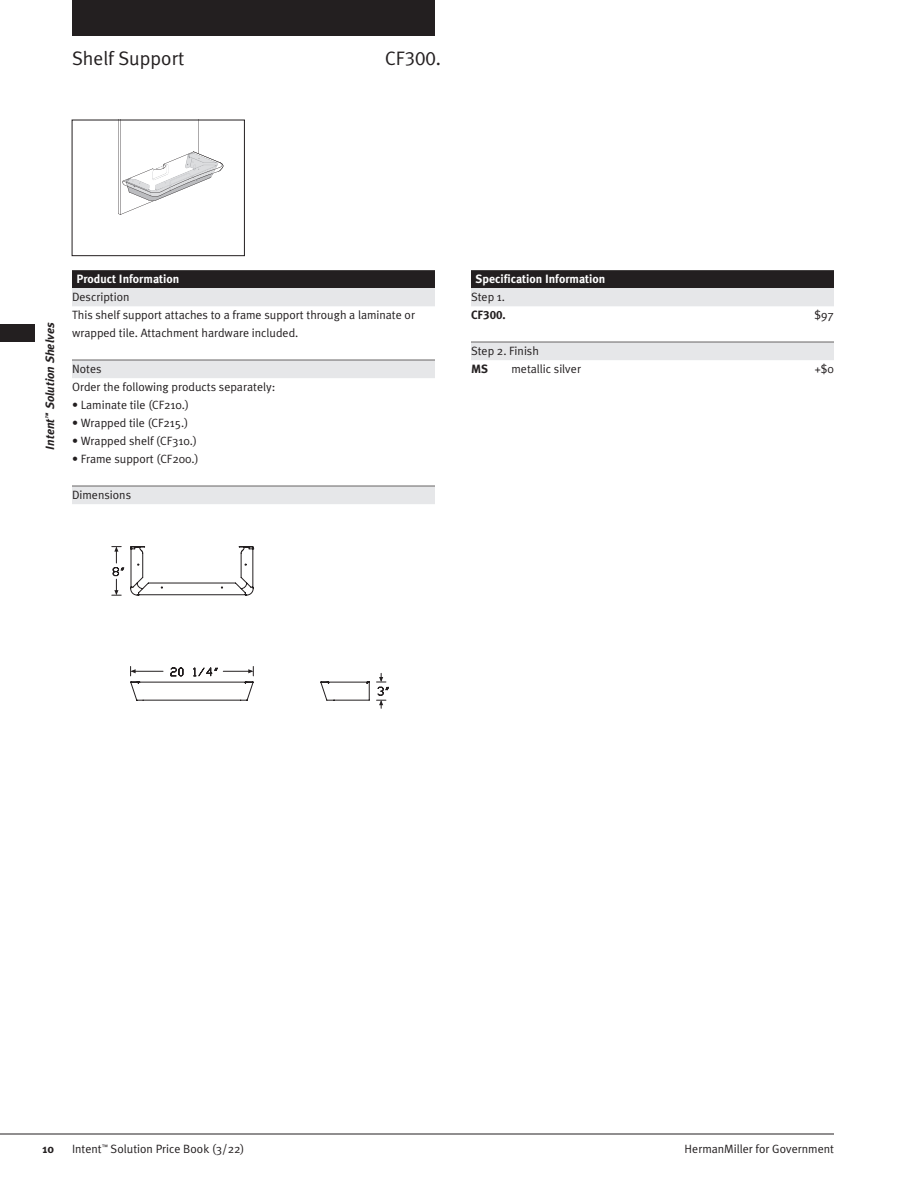
<style>
.page{position:relative;width:918px;height:1188px;background:#fff}
.page>*{position:absolute;margin:0;border:0;box-sizing:border-box;transform-origin:0 0}
.ProdName{font:19.5px "Meta HM";color:#231f20}
.ProdNums{font:19.5px "Meta Caps HM";color:#231f20}
.BodyText{font:12px/18px "Meta HM";color:#231f20}
.FooterVerso{font:12px "Meta HM";color:#231f20}
.GreyBarTopLine{font:12px "Meta HM";color:#231f20}
.BlackBarColumnBreak{font:700 12px "Meta HM";color:#fff}
.TabsVerso{font:italic 700 12px "Meta HM";color:#231f20}
.BlackBar{font:700 12px "Meta HM";color:#fff}
.GreyBar12{font:12px "Meta HM";color:#231f20}
.BodyText-2{font:700 12px "Meta Caps HM";color:#231f20}
.FooterVerso-2{font:700 12px "Meta HM";color:#231f20}
</style>
<div class="page">
<div style="left:72px;top:0;width:363px;height:36px;background:#231f20"></div>
<hr style="left:0;top:1134px;width:834px;height:1px;background:#231f20">
<div style="left:0;top:324px;width:34px;height:18px;background:#231f20"></div>
<div style="left:72px;top:270px;width:363px;height:18px;background:#231f20"></div>
<div style="left:72px;top:288px;width:363px;height:18px;background:#e6e7e9"></div>
<hr style="left:72px;top:360px;width:363px;height:1px;background:#231f20">
<div style="left:72px;top:361px;width:363px;height:17px;background:#e6e7e9"></div>
<hr style="left:72px;top:486px;width:363px;height:1px;background:#231f20">
<div style="left:72px;top:487px;width:363px;height:17px;background:#e6e7e9"></div>
<svg style="left:112px;top:546px;width:12px;height:50px"></svg>
<svg style="left:377px;top:673px;width:12px;height:35px"></svg>
<svg style="left:130px;top:546px;width:239px;height:154px"></svg>
<div style="left:471px;top:270px;width:363px;height:18px;background:#231f20"></div>
<div style="left:471px;top:288px;width:363px;height:18px;background:#e6e7e9"></div>
<hr style="left:471px;top:342px;width:363px;height:1px;background:#231f20">
<div style="left:471px;top:343px;width:363px;height:17px;background:#e6e7e9"></div>
<svg style="left:118px;top:122px;width:106px;height:93px"></svg>
<img style="left:171px;top:153px;width:44px;height:32px">
<img style="left:152px;top:164px;width:17px;height:16px">
<img style="left:148px;top:188px;width:22px;height:13px">
<p class="ProdName" style="left:72px;top:47px;width:114px">Shelf Support</p>
<p class="ProdNums" style="left:385px;top:47px;width:57px">CF300.</p>
<p class="TabsVerso" style="left:43px;top:450px;width:129px;rotate:-90deg">Intent™ Solution Shelves</p>
<p class="BlackBar" style="left:76px;top:272px;width:104px">Product Information</p>
<p class="GreyBar12" style="left:72px;top:290px;width:59px">Description</p>
<p class="BodyText" style="left:72px;top:306px;width:345px">This shelf support attaches to a frame support through a laminate or wrapped tile. Attachment hardware included.</p>
<p class="GreyBarTopLine" style="left:72px;top:362px;width:31px">Notes</p>
<p class="BodyText" style="left:72px;top:378px;width:205px">Order the following products separately:</p>
<p class="BodyText" style="left:72px;top:396px;width:119px">• Laminate tile (CF210.)</p>
<p class="BodyText" style="left:72px;top:414px;width:118px">• Wrapped tile (CF215.)</p>
<p class="BodyText" style="left:72px;top:432px;width:126px">• Wrapped shelf (CF310.)</p>
<p class="BodyText" style="left:72px;top:450px;width:128px">• Frame support (CF200.)</p>
<p class="GreyBarTopLine" style="left:72px;top:488px;width:61px">Dimensions</p>
<p class="BlackBarColumnBreak" style="left:476px;top:272px;width:131px">Specification Information</p>
<p class="GreyBar12" style="left:471px;top:290px;width:36px">Step 1.</p>
<p class="BodyText-2" style="left:471px;top:308px;width:36px">CF300.</p>
<p class="BodyText" style="left:815px;top:306px;width:21px">$97</p>
<p class="GreyBarTopLine" style="left:471px;top:344px;width:69px">Step 2. Finish</p>
<p class="BodyText-2" style="left:471px;top:362px;width:19px">MS</p>
<p class="BodyText" style="left:511px;top:360px;width:71px">metallic silver</p>
<p class="BodyText" style="left:815px;top:360px;width:21px">+$0</p>
<p class="FooterVerso-2" style="left:42px;top:1141px;width:13px">10</p>
<p class="FooterVerso" style="left:72px;top:1141px;width:174px">Intent™ Solution Price Book (3/22)</p>
<p class="FooterVerso" style="left:685px;top:1141px;width:151px">HermanMiller for Government</p>
</div>
